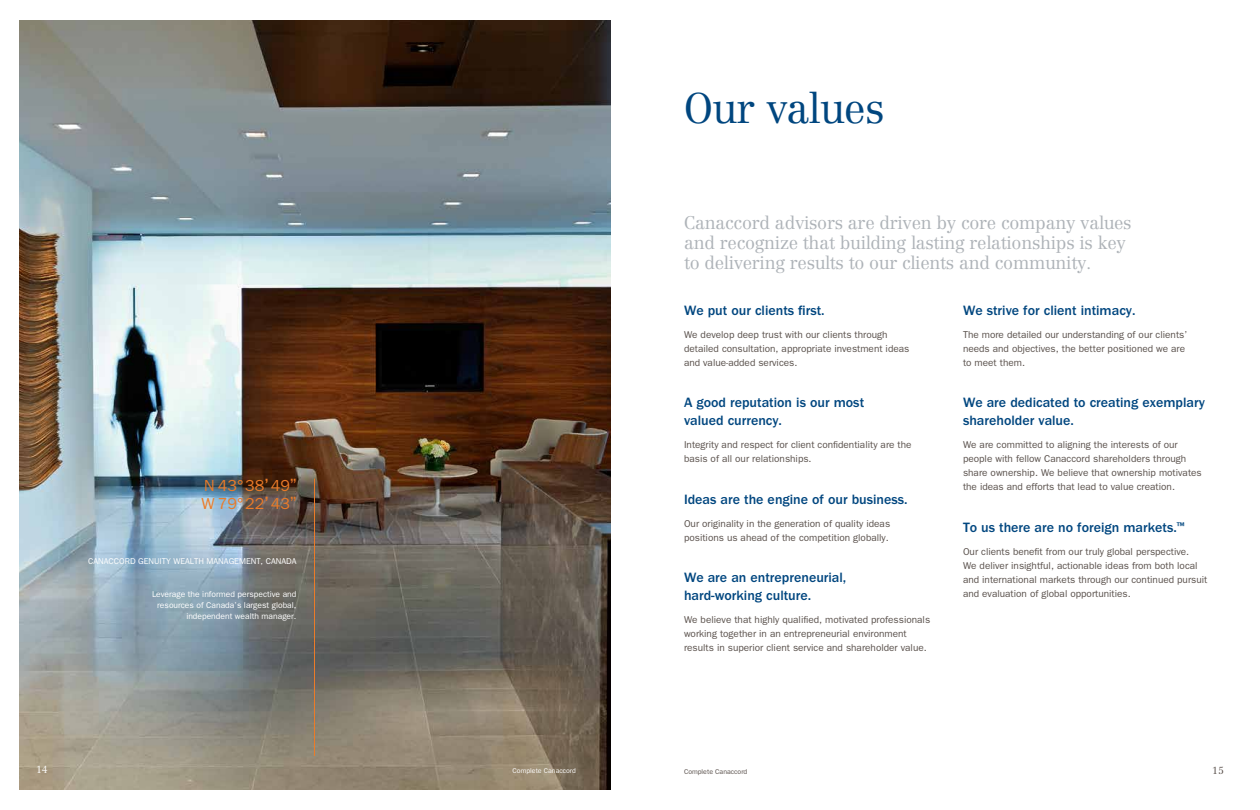
<style>
.page{position:relative;width:1260px;height:810px;background:#fff}
.page>*{position:absolute;margin:0;border:0;box-sizing:border-box;transform-origin:0 0}
.t1{font:300 42px "Centennial";letter-spacing:-.015em;color:#00467f}
.t2{font:300 18px/20px "Centennial";letter-spacing:-.015em;color:#aeb3b8}
.t3{font:16px/18px "ITC Franklin Gothic Std";color:#eb7b28}
.t4{font:500 14px/18px "ITC Franklin Gothic Std";color:#00467f}
.t5{font:10px/14px "ITC Franklin Gothic Std";color:#59504b}
.t6{font:300 10px "Centennial";color:#fff}
.t7{font:300 10px "Centennial";color:#59504b}
.t8{font:8.5px/11px "ITC Franklin Gothic Std";color:#fff;text-align:right}
.t9{font:7px "ITC Franklin Gothic Std";color:#fff}
.t10{font:7px "ITC Franklin Gothic Std";color:#59504b}
.s1{font-family:"Lucida Grande"}
</style>
<div class="page">
<img style="left:20px;top:21px;width:590px;height:769px">
<hr style="left:314px;top:479px;width:1px;height:277px;background:#eb7b28">
<h1 class="t1" style="left:684px;top:83px;width:202px">Our values</h1>
<h3 class="t3" style="left:202px;top:477px;width:96px">N 43°38<span class="s1">’</span>49<span class="s1">”<br></span>W 79°22<span class="s1">’</span>43<span class="s1">”</span></h3>
<p class="t8" style="left:88px;top:556px;width:210px">Canaccor d Genuity Wealth Managem ent, Canada</p>
<p class="t8" style="left:152px;top:589px;width:146px">Leverage the informed perspective and resources of Canada’s largest global, independent wealth manager.</p>
<h2 class="t2" style="left:684px;top:213px;width:449px">Canaccord advisors are driven by core company values and recognize that building lasting relationships is key to delivering results to our clients and community.</h2>
<h3 class="t4" style="left:684px;top:301px;width:142px">We put our clients first.</h3>
<p class="t5" style="left:684px;top:327px;width:227px">We develop deep trust with our clients through detailed consultation, appropriate investment ideas and value-added services.</p>
<h3 class="t4" style="left:684px;top:393px;width:182px">A good reputation is our most valued currency.</h3>
<p class="t5" style="left:684px;top:437px;width:229px">I ntegrity and respect for client confidentiality are the basis of all our relationships.</p>
<h3 class="t4" style="left:684px;top:490px;width:225px">Ideas are the engine of our business.</h3>
<p class="t5" style="left:684px;top:516px;width:208px">Our originality in the generation of quality ideas positions us ahead of the competition globally.</p>
<h3 class="t4" style="left:684px;top:568px;width:164px">We are an entrepreneurial, hard-working culture.</h3>
<p class="t5" style="left:684px;top:612px;width:248px">We believe that highly qualified, motivated professionals working together in an entrepreneurial environment results in superior client service and shareholder value.</p>
<h3 class="t4" style="left:963px;top:301px;width:174px">We strive for client intimacy.</h3>
<p class="t5" style="left:963px;top:327px;width:226px">The more detailed our understanding of our clients’ needs and objectives, the better positioned we are to meet them.</p>
<h3 class="t4" style="left:963px;top:393px;width:243px">We are dedicated to creating exemplary shareholder value.</h3>
<p class="t5" style="left:963px;top:437px;width:240px">We are committed to aligning the interests of our people with fellow Canaccord shareholders through share ownership. We believe that ownership motivates the ideas and efforts that lead to value creation.</p>
<h3 class="t4" style="left:963px;top:518px;width:223px">To us there are no foreign markets.<sup>™</sup></h3>
<p class="t5" style="left:963px;top:544px;width:246px">Our clients benefit from our truly global perspective.<br>We deliver insightful, actionable ideas from both local and international markets through our continued pursuit and evaluation of global opportunities.</p>
<p class="t6" style="left:36px;top:764px;width:13px">14</p>
<p class="t9" style="left:513px;top:767px;width:65px">Complete Canaccord</p>
<p class="t10" style="left:684px;top:768px;width:65px">Complete Canaccord</p>
<p class="t7" style="left:1212px;top:765px;width:13px">15</p>
</div>
